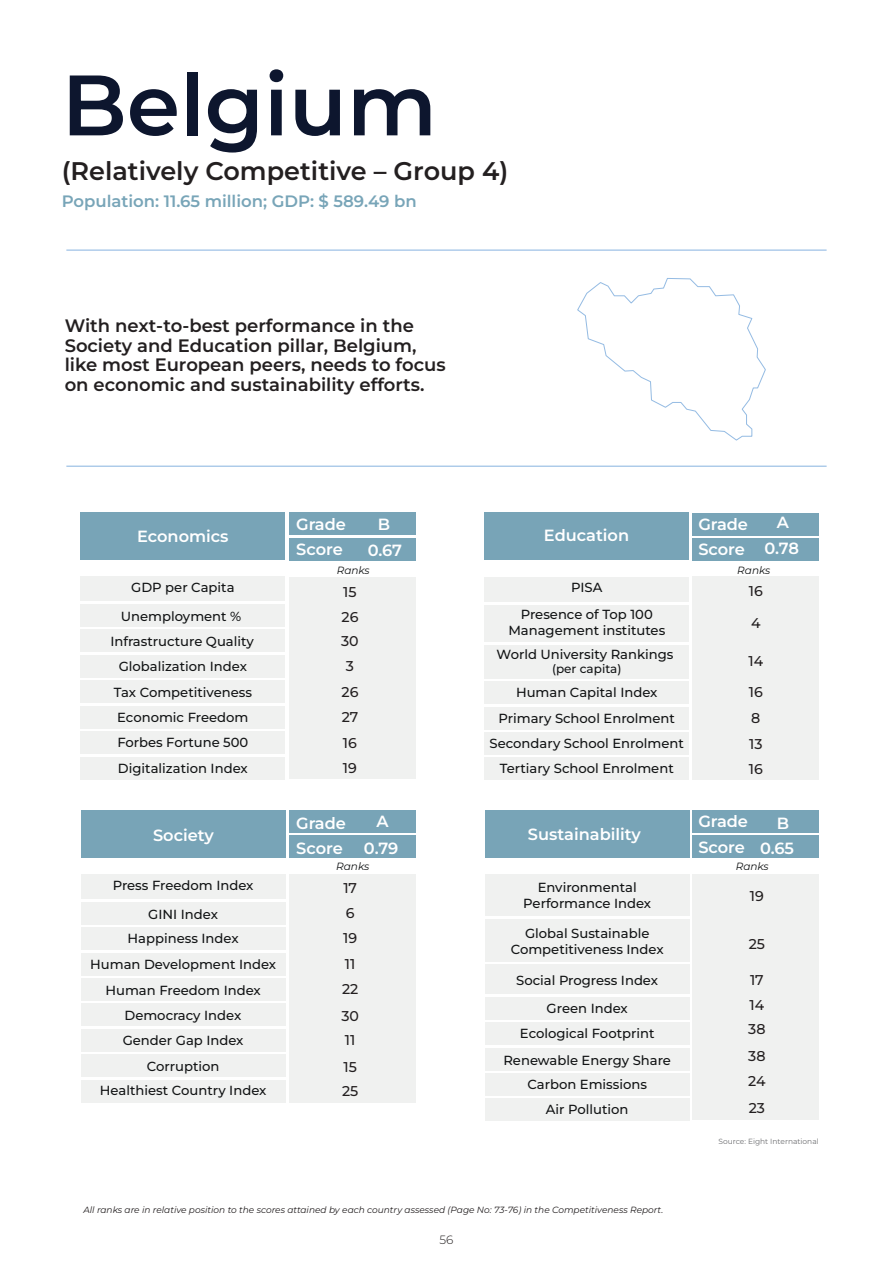
<style>
.page{position:relative;width:893px;height:1263px;background:#fff}
.page>*{position:absolute;margin:0;border:0;box-sizing:border-box;transform-origin:0 0}
.t1{font:600 85.5px "Montserrat";color:#0d162e}
.t2{font:600 25.5px "Montserrat";color:#231f20}
.t3{font:600 18px/19.5px "Montserrat";color:#231f20}
.t4{font:600 16.5px "Montserrat";color:#78a5b8}
.t5{font:600 16.2px/25.5px "Montserrat";color:#fff;text-align:center}
.t6{font:500 14.1px/25.3px "Montserrat";color:#231f20}
.t7{font:500 13.2px/25.3px "Montserrat";color:#121415;text-align:center}
.t8{font:500 12px "Montserrat";color:#121415}
.t9{font:300 12px "Montserrat Alternates";color:#231f20}
.t10{font:italic 10.5px "Montserrat";color:#121415}
.t11{font:italic 9px "Montserrat";color:#231f20}
.t12{font:7.5px "Montserrat";color:#6c6d70}
</style>
<div class="page">
<div style="left:693px;top:836px;width:126px;height:22px;background:#78a4b7"></div>
<div style="left:485px;top:810px;width:205px;height:48px;background:#78a4b7"></div>
<div style="left:693px;top:874px;width:126px;height:246px;background:#f0f1f0"></div>
<div style="left:693px;top:810px;width:126px;height:22px;background:#78a4b7"></div>
<div style="left:485px;top:874px;width:205px;height:42px;background:#f0f1f0"></div>
<div style="left:485px;top:919px;width:205px;height:43px;background:#f0f1f0"></div>
<div style="left:485px;top:965px;width:205px;height:29px;background:#f0f1f0"></div>
<div style="left:485px;top:997px;width:205px;height:23px;background:#f0f1f0"></div>
<div style="left:485px;top:1023px;width:205px;height:22px;background:#f0f1f0"></div>
<div style="left:485px;top:1048px;width:205px;height:22px;background:#f0f1f0"></div>
<div style="left:485px;top:1073px;width:205px;height:22px;background:#f0f1f0"></div>
<div style="left:485px;top:1098px;width:205px;height:22px;background:#f0f1f0"></div>
<div style="left:693px;top:539px;width:126px;height:22px;background:#78a4b7"></div>
<div style="left:484px;top:513px;width:205px;height:47px;background:#78a4b7"></div>
<div style="left:693px;top:577px;width:126px;height:203px;background:#f0f1f0"></div>
<div style="left:693px;top:513px;width:126px;height:22px;background:#78a4b7"></div>
<div style="left:484px;top:577px;width:205px;height:24px;background:#f0f1f0"></div>
<div style="left:484px;top:605px;width:205px;height:37px;background:#f0f1f0"></div>
<div style="left:484px;top:645px;width:205px;height:33px;background:#f0f1f0"></div>
<div style="left:484px;top:682px;width:205px;height:22px;background:#f0f1f0"></div>
<div style="left:484px;top:707px;width:205px;height:22px;background:#f0f1f0"></div>
<div style="left:484px;top:732px;width:205px;height:22px;background:#f0f1f0"></div>
<div style="left:484px;top:758px;width:205px;height:22px;background:#f0f1f0"></div>
<div style="left:81px;top:810px;width:205px;height:48px;background:#78a4b7"></div>
<div style="left:289px;top:874px;width:126px;height:228px;background:#f0f1f0"></div>
<div style="left:289px;top:810px;width:126px;height:22px;background:#78a4b7"></div>
<div style="left:289px;top:836px;width:126px;height:22px;background:#78a4b7"></div>
<div style="left:81px;top:874px;width:205px;height:25px;background:#f0f1f0"></div>
<div style="left:81px;top:902px;width:205px;height:22px;background:#f0f1f0"></div>
<div style="left:81px;top:927px;width:205px;height:22px;background:#f0f1f0"></div>
<div style="left:81px;top:953px;width:205px;height:22px;background:#f0f1f0"></div>
<div style="left:81px;top:978px;width:205px;height:22px;background:#f0f1f0"></div>
<div style="left:81px;top:1004px;width:205px;height:22px;background:#f0f1f0"></div>
<div style="left:81px;top:1029px;width:205px;height:22px;background:#f0f1f0"></div>
<div style="left:81px;top:1055px;width:205px;height:22px;background:#f0f1f0"></div>
<div style="left:81px;top:1080px;width:205px;height:22px;background:#f0f1f0"></div>
<div style="left:80px;top:513px;width:205px;height:47px;background:#78a4b7"></div>
<div style="left:80px;top:577px;width:205px;height:24px;background:#f0f1f0"></div>
<div style="left:80px;top:604px;width:205px;height:22px;background:#f0f1f0"></div>
<div style="left:80px;top:630px;width:205px;height:22px;background:#f0f1f0"></div>
<div style="left:80px;top:655px;width:205px;height:22px;background:#f0f1f0"></div>
<div style="left:80px;top:681px;width:205px;height:22px;background:#f0f1f0"></div>
<div style="left:80px;top:706px;width:205px;height:22px;background:#f0f1f0"></div>
<div style="left:80px;top:732px;width:205px;height:22px;background:#f0f1f0"></div>
<div style="left:289px;top:577px;width:126px;height:201px;background:#f0f1f0"></div>
<div style="left:289px;top:513px;width:126px;height:22px;background:#78a4b7"></div>
<div style="left:289px;top:538px;width:126px;height:22px;background:#78a4b7"></div>
<div style="left:80px;top:757px;width:205px;height:22px;background:#f0f1f0"></div>
<hr style="left:66px;top:250px;width:761px;height:1px;background:#94bbe3">
<hr style="left:66px;top:466px;width:761px;height:1px;background:#94bbe3">
<svg style="left:577px;top:278px;width:189px;height:163px"></svg>
<h1 class="t1" style="left:62px;top:48px;width:377px">Belgium</h1>
<h2 class="t2" style="left:62px;top:154px;width:448px">(Relatively Competitive – Group 4)</h2>
<p class="t4" style="left:62px;top:190px;width:356px">Population: 11.65 million; GDP: $ 589.49 bn</p>
<h3 class="t3" style="left:65px;top:316px;width:383px">With next-to-best performance in the Society and Education pillar, Belgium, like most European peers, needs to focus on economic and sustainability efforts.</h3>
<p class="t5" style="left:137px;top:523px;width:93px">Economics</p>
<p class="t7" style="left:121px;top:573px;width:122px;line-height:28.7px">GDP per Capita<br>Unemployment %</p>
<p class="t7" style="left:110px;top:628px;width:145px">Infrastructure Quality<br>Globalization Index<br>Tax Competitiveness<br>Economic Freedom<br>Forbes Fortune 500<br>Digitalization Index</p>
<p class="t5" style="left:153px;top:822px;width:62px">Society</p>
<p class="t7" style="left:113px;top:870px;width:142px;line-height:29px">Press Freedom Index<br>GINI Index</p>
<p class="t7" style="left:90px;top:924px;width:187px;line-height:26.8px">Happiness Index<br>Human Development Index</p>
<p class="t7" style="left:100px;top:977px;width:168px">Human Freedom Index<br>Democracy Index<br>Gender Gap Index<br>Corruption<br>Healthiest Country Index</p>
<p class="t5" style="left:296px;top:511px;width:51px">Grade</p>
<p class="t5" style="left:296px;top:536px;width:48px">Score</p>
<p class="t5" style="left:368px;top:511px;width:36px">B<br>0.67</p>
<p class="t10" style="left:337px;top:563px;width:34px">Ranks</p>
<p class="t6" style="left:341px;top:579px;width:19px;line-height:24.5px">15<br>26<br>30</p>
<p class="t6" style="left:342px;top:653px;width:18px;text-align:center">3<br>26<br>27<br>16<br>19</p>
<p class="t5" style="left:296px;top:810px;width:51px">Grade</p>
<p class="t5" style="left:376px;top:808px;width:14px">A</p>
<p class="t5" style="left:296px;top:835px;width:48px">Score</p>
<p class="t5" style="left:364px;top:835px;width:36px">0.79</p>
<p class="t10" style="left:336px;top:859px;width:35px">Ranks</p>
<p class="t6" style="left:343px;top:875px;width:15px">17<br>6<br>19<br>11</p>
<p class="t6" style="left:342px;top:976px;width:18px">22</p>
<p class="t6" style="left:341px;top:1004px;width:19px;line-height:24px">30<br>11</p>
<p class="t6" style="left:342px;top:1054px;width:18px;line-height:24.2px">15<br>25</p>
<p class="t5" style="left:544px;top:522px;width:87px">Education</p>
<p class="t7" style="left:521px;top:574px;width:134px;line-height:26.7px">PISA<br>Presence of Top 100</p>
<p class="t7" style="left:508px;top:617px;width:158px">Management institutes</p>
<p class="t7" style="left:497px;top:641px;width:178px">World University Rankings</p>
<p class="t8" style="left:552px;top:661px;width:71px">(per capita)</p>
<p class="t7" style="left:490px;top:679px;width:196px">Human Capital Index<br>Primary School Enrolment<br>Secondary School Enrolment<br>Tertiary School Enrolment</p>
<p class="t5" style="left:698px;top:511px;width:51px">Grade</p>
<p class="t5" style="left:698px;top:536px;width:48px">Score</p>
<p class="t5" style="left:777px;top:509px;width:14px">A</p>
<p class="t5" style="left:764px;top:535px;width:36px">0.78</p>
<p class="t10" style="left:737px;top:564px;width:34px">Ranks</p>
<p class="t6" style="left:749px;top:578px;width:15px">16</p>
<p class="t6" style="left:751px;top:610px;width:11px">4</p>
<p class="t6" style="left:748px;top:646px;width:16px;line-height:30.9px">14<br>16</p>
<p class="t6" style="left:749px;top:705px;width:15px">8<br>13<br>16</p>
<p class="t5" style="left:528px;top:821px;width:115px">Sustainability</p>
<p class="t7" style="left:523px;top:879px;width:129px;line-height:15.8px">Environmental<br>Performance Index</p>
<p class="t7" style="left:511px;top:925px;width:154px;line-height:15.8px">Global Sustainable<br>Competitiveness Index</p>
<p class="t7" style="left:516px;top:965px;width:143px;line-height:28.3px">Social Progress Index<br>Green Index</p>
<p class="t7" style="left:503px;top:1020px;width:169px;line-height:26.8px">Ecological Footprint<br>Renewable Energy Share</p>
<p class="t7" style="left:527px;top:1071px;width:121px">Carbon Emissions<br>Air Pollution</p>
<p class="t5" style="left:698px;top:808px;width:51px">Grade</p>
<p class="t10" style="left:736px;top:859px;width:34px">Ranks</p>
<p class="t5" style="left:777px;top:810px;width:14px">B</p>
<p class="t5" style="left:698px;top:834px;width:48px">Score</p>
<p class="t5" style="left:760px;top:835px;width:36px">0.65</p>
<p class="t6" style="left:750px;top:883px;width:15px">19</p>
<p class="t6" style="left:749px;top:931px;width:18px">25</p>
<p class="t6" style="left:748px;top:967px;width:19px;line-height:24.8px">17<br>14<br>38</p>
<p class="t6" style="left:748px;top:1043px;width:19px;line-height:24.8px">38<br>24</p>
<p class="t6" style="left:749px;top:1095px;width:18px">23</p>
<p class="t12" style="left:718px;top:1136px;width:102px">Source: Eight International</p>
<p class="t11" style="left:83px;top:1204px;width:581px">All ranks are in relative position to the scores attained by each country assessed (Page No: 73-76) in the Competitiveness Report.</p>
<p class="t9" style="left:439px;top:1231px;width:15px">56</p>
</div>
